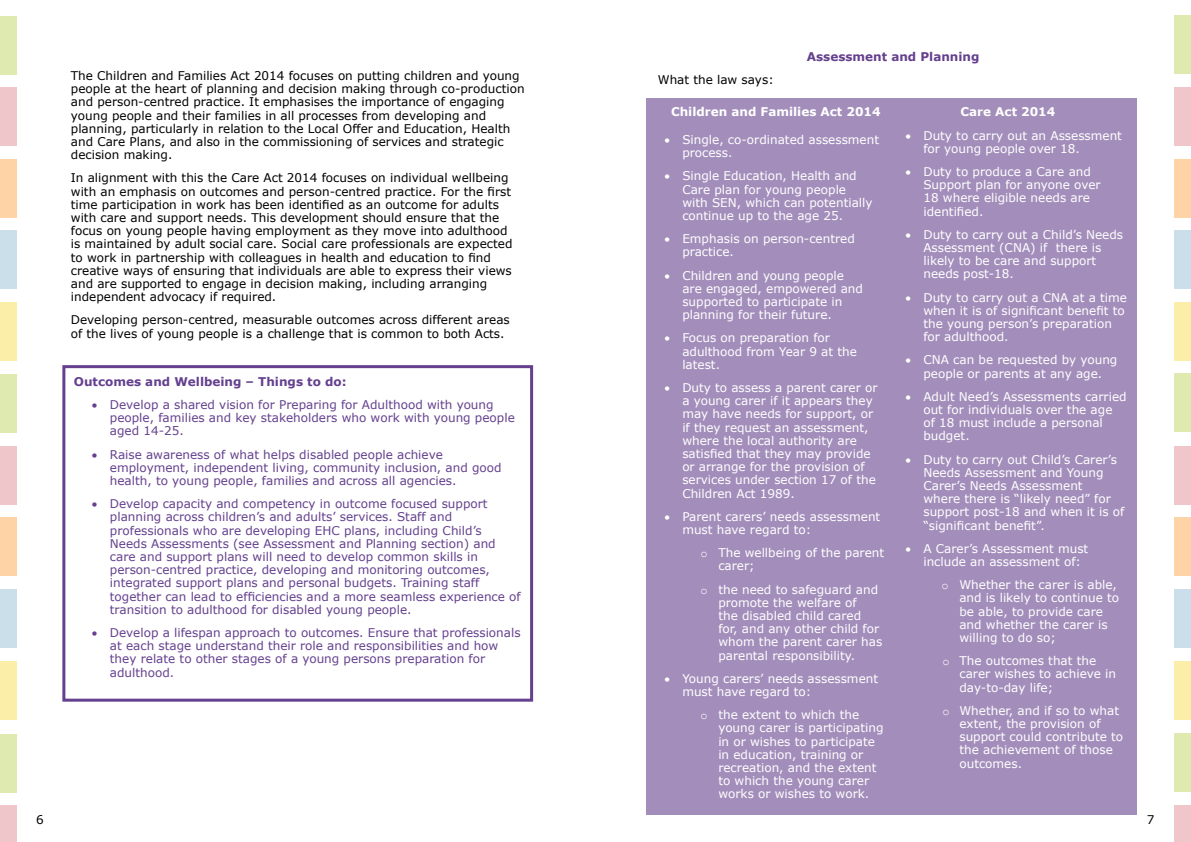
<style>
.page{position:relative;width:1191px;height:842px;background:#fff}
.page>*{position:absolute;margin:0;border:0;box-sizing:border-box;transform-origin:0 0}
.t1{font:12px/13.2px "Verdana";color:#fff}
.t2{font:12px/13.2px "Verdana";color:#000}
.t3{font:12px/13.2px "Verdana";color:#64408e}
.t4{font:700 12px "Verdana";color:#64408e}
.t5{font:700 12px "Verdana";color:#fff}
.s1{font-family:"Courier New"}
</style>
<div class="page">
<div style="left:0;top:302px;width:17px;height:59px;background:#faeea8"></div>
<div style="left:0;top:87px;width:16px;height:59px;background:#efc6c9"></div>
<div style="left:0;top:231px;width:17px;height:58px;background:#cadfea"></div>
<div style="left:0;top:159px;width:16px;height:59px;background:#fed4a6"></div>
<div style="left:0;top:16px;width:16px;height:58px;background:#deeab0"></div>
<div style="left:0;top:662px;width:17px;height:58px;background:#faeea8"></div>
<div style="left:0;top:446px;width:17px;height:59px;background:#efc6c9"></div>
<div style="left:0;top:589px;width:16px;height:59px;background:#cadfea"></div>
<div style="left:0;top:518px;width:17px;height:58px;background:#fed4a6"></div>
<div style="left:0;top:374px;width:17px;height:58px;background:#deeab0"></div>
<div style="left:0;top:805px;width:17px;height:37px;background:#efc6c9"></div>
<div style="left:0;top:734px;width:17px;height:58px;background:#deeab0"></div>
<div style="left:1174px;top:302px;width:17px;height:58px;background:#faeea8"></div>
<div style="left:1174px;top:87px;width:17px;height:59px;background:#efc6c9"></div>
<div style="left:1174px;top:230px;width:17px;height:59px;background:#cadfea"></div>
<div style="left:1174px;top:159px;width:17px;height:58px;background:#fed4a6"></div>
<div style="left:1174px;top:16px;width:17px;height:58px;background:#deeab0"></div>
<div style="left:1174px;top:661px;width:17px;height:59px;background:#faeea8"></div>
<div style="left:1174px;top:446px;width:17px;height:58px;background:#efc6c9"></div>
<div style="left:1174px;top:589px;width:17px;height:58px;background:#cadfea"></div>
<div style="left:1174px;top:517px;width:17px;height:59px;background:#fed4a6"></div>
<div style="left:1174px;top:374px;width:17px;height:58px;background:#deeab0"></div>
<div style="left:1174px;top:805px;width:17px;height:37px;background:#efc6c9"></div>
<div style="left:1174px;top:734px;width:17px;height:58px;background:#deeab0"></div>
<div style="left:62px;top:365px;width:471px;height:337px;border:3px solid #64408e"></div>
<div style="left:646px;top:99px;width:491px;height:716px;background:#a38ebb"></div>
<p class="t2" style="left:71px;top:69px;width:455px">The Children and Families Act 2014 focuses on putting children and young people at the heart of planning and decision making through co-production and person-centred practice. It emphasises the importance of engaging young people and their families in all processes from developing and planning, particularly in relation to the Local Offer and Education, Health and Care Plans, and also in the commissioning of services and strategic decision making.</p>
<p class="t2" style="left:71px;top:171px;width:443px">In alignment with this the Care Act 2014 focuses on individual wellbeing with an emphasis on outcomes and person-centred practice. For the first time participation in work has been identified as an outcome for adults with care and support needs. This development should ensure that the focus on young people having employment as they move into adulthood is maintained by adult social care. Social care professionals are expected to work in partnership with colleagues in health and education to find creative ways of ensuring that individuals are able to express their views and are supported to engage in decision making, including arranging independent advocacy if required.</p>
<p class="t2" style="left:71px;top:313px;width:440px">Developing person-centred, measurable outcomes across different areas of the lives of young people is a challenge that is common to both Acts.</p>
<p class="t4" style="left:74px;top:373px;width:274px">Outcomes and Wellbeing – Things to do:</p>
<p class="t3" style="left:110px;top:398px;width:406px;text-indent:-18px">• Develop a shared vision for Preparing for Adulthood with young people, families and key stakeholders who work with young people aged 14-25.</p>
<p class="t3" style="left:110px;top:447px;width:393px;text-indent:-18px">• Raise awareness of what helps disabled people achieve employment, independent living, community inclusion, and good health, to young people, families and across all agencies.</p>
<p class="t3" style="left:110px;top:497px;width:412px;text-indent:-18px">• Develop capacity and competency in outcome focused support planning across children’s and adults’ services. Staff and professionals who are developing EHC plans, including Child’s Needs Assessments (see Assessment and Planning section) and care and support plans will need to develop common skills in person-centred practice, developing and monitoring outcomes, integrated support plans and personal budgets. Training staff together can lead to efficiencies and a more seamless experience of transition to adulthood for disabled young people.</p>
<p class="t3" style="left:110px;top:626px;width:412px;text-indent:-18px">• Develop a lifespan approach to outcomes. Ensure that professionals at each stage understand their role and responsibilities and how they relate to other stages of a young persons preparation for adulthood.</p>
<p class="t4" style="left:807px;top:48px;width:174px">Assessment and Planning</p>
<p class="t2" style="left:658px;top:73px;width:117px">What the law says:</p>
<p class="t5" style="left:671px;top:104px;width:211px">Children and Families Act 2014</p>
<p class="t1" style="left:682px;top:133px;width:198px;text-indent:-18px">• Single, co-ordinated assessment process.</p>
<p class="t1" style="left:682px;top:169px;width:192px;text-indent:-18px">• Single Education, Health and<br>Care plan for young people with SEN, which can potentially continue up to the age 25.</p>
<p class="t1" style="left:682px;top:232px;width:174px;text-indent:-18px">• Emphasis on person-centred practice.</p>
<p class="t1" style="left:682px;top:269px;width:182px;text-indent:-18px">• Children and young people are engaged, empowered and supported to participate in planning for their future.</p>
<p class="t1" style="left:682px;top:331px;width:176px;text-indent:-18px">• Focus on preparation for adulthood from Year 9 at the latest.</p>
<p class="t1" style="left:682px;top:381px;width:197px;text-indent:-18px">• Duty to assess a parent carer or a young carer if it appears they may have needs for support, or if they request an assessment, where the local authority are satisfied that they may provide or arrange for the provision of services under section 17 of the<br>Children Act 1989.</p>
<p class="t1" style="left:682px;top:510px;width:199px;text-indent:-18px">• Parent carers’ needs assessment must have regard to:</p>
<p class="t1" style="left:718px;top:546px;width:167px;text-indent:-18px"><span class="s1">o</span> The wellbeing of the parent carer;</p>
<p class="t1" style="left:718px;top:582px;width:165px;text-indent:-18px"><span class="s1">o</span> the need to safeguard and promote the welfare of<br>the disabled child cared for, and any other child for whom the parent carer has parental responsibility.</p>
<p class="t1" style="left:682px;top:672px;width:197px;text-indent:-18px">• Young carers’ needs assessment must have regard to:</p>
<p class="t1" style="left:718px;top:708px;width:167px;text-indent:-18px"><span class="s1">o</span> the extent to which the young carer is participating in or wishes to participate in education, training or recreation, and the extent to which the young carer works or wishes to work.</p>
<p class="t5" style="left:960px;top:104px;width:96px">Care Act 2014</p>
<p class="t1" style="left:923px;top:128px;width:200px;text-indent:-18px">• Duty to carry out an Assessment for young people over 18.</p>
<p class="t1" style="left:923px;top:165px;width:179px;text-indent:-18px">• Duty to produce a Care and<br>Support plan for anyone over<br>18 where eligible needs are identified.</p>
<p class="t1" style="left:923px;top:228px;width:201px;text-indent:-18px">• Duty to carry out a Child’s Needs<br>Assessment (CNA) if there is likely to be care and support needs post-18.</p>
<p class="t1" style="left:923px;top:290px;width:205px;text-indent:-18px">• Duty to carry out a CNA at a time when it is of significant benefit to the young person’s preparation for adulthood.</p>
<p class="t1" style="left:905px;top:353px;width:213px;text-align:center">• CNA can be requested by young people or parents at any age.</p>
<p class="t1" style="left:923px;top:390px;width:205px;text-indent:-18px">• Adult Need’s Assessments carried out for individuals over the age of 18 must include a personal budget.</p>
<p class="t1" style="left:923px;top:452px;width:202px;text-indent:-18px">• Duty to carry out Child’s Carer’s<br>Needs Assessment and Young<br>Carer’s Needs Assessment<br>where there is “likely need” for support post-18 and when it is of “significant benefit”.</p>
<p class="t1" style="left:923px;top:542px;width:166px;text-indent:-18px">• A Carer’s Assessment must include an assessment of:</p>
<p class="t1" style="left:959px;top:578px;width:161px;text-indent:-18px"><span class="s1">o</span> Whether the carer is able, and is likely to continue to be able, to provide care and whether the carer is willing to do so;</p>
<p class="t1" style="left:959px;top:654px;width:158px;text-indent:-17px"><span class="s1">o</span> The outcomes that the carer wishes to achieve in day-to-day life;</p>
<p class="t1" style="left:959px;top:704px;width:165px;text-indent:-17px"><span class="s1">o</span> Whether, and if so to what extent, the provision of support could contribute to the achievement of those outcomes.</p>
<p class="t2" style="left:36px;top:813px;width:9px">6</p>
<p class="t2" style="left:1146px;top:813px;width:9px">7</p>
</div>
